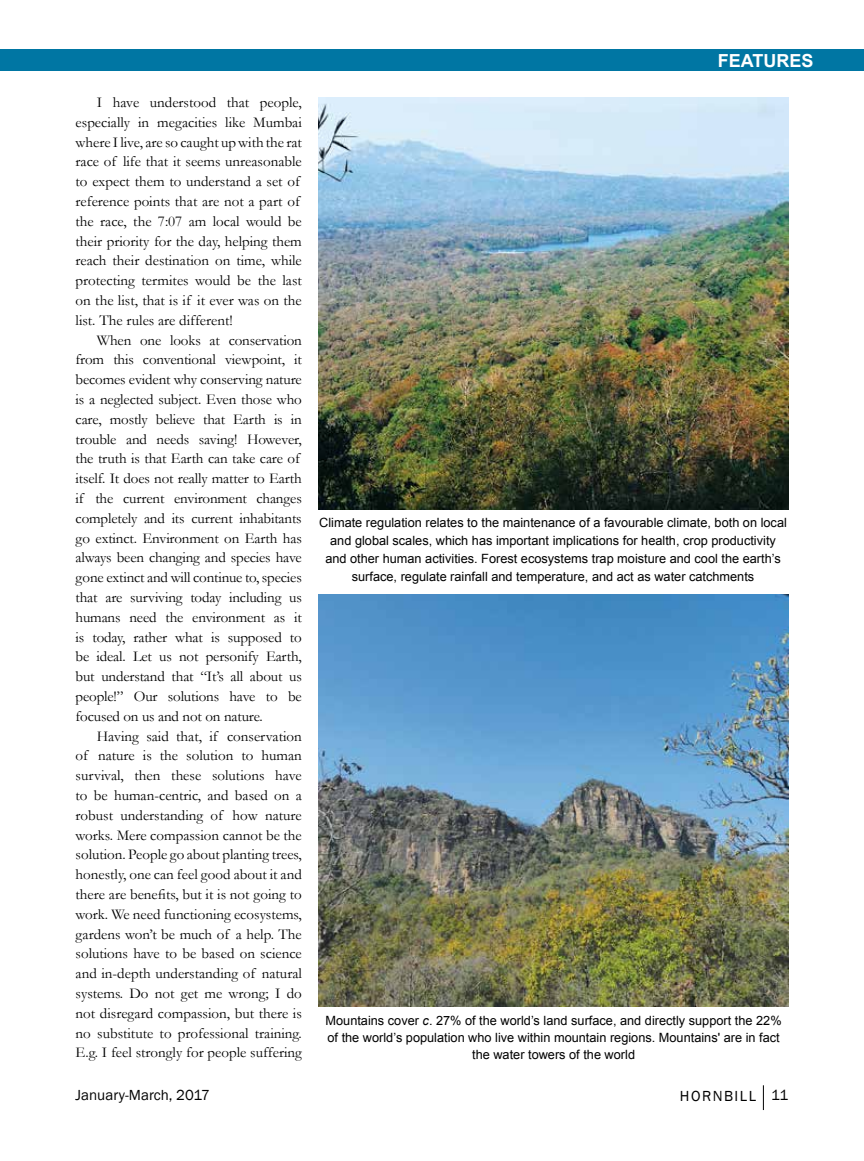
<style>
.page{position:relative;width:864px;height:1161px;background:#fff}
.page>*{position:absolute;margin:0;border:0;box-sizing:border-box;transform-origin:0 0}
.t1{font:700 18px "Arial";color:#fff}
.t2{font:15px/19.8px "Garamond";letter-spacing:-.01em;color:#000}
.t3{font:15px "Franklin Gothic";color:#000}
.t4{font:15px "Franklin Gothic";letter-spacing:.1em;color:#000}
.t5{font:12.75px/18px "Arial";color:#000;text-align:center}
.s1{font-style:italic}
</style>
<div class="page">
<div style="left:0;top:50px;width:864px;height:21px;background:#0076a3"></div>
<svg style="left:763px;top:1085px;width:1px;height:25px"></svg>
<img style="left:319px;top:97px;width:469px;height:413px">
<img style="left:319px;top:594px;width:469px;height:413px">
<p class="t2" style="left:76px;top:92px;width:228px;text-indent:21px">I have understood that people, especially in megacities like Mumbai where I live, are so caught up with the rat race of life that it seems unreasonable to expect them to understand a set of reference points that are not a part of the race, the 7:07 am local would be their priority for the day, helping them reach their destination on time, while protecting termites would be the last on the list, that is if it ever was on the list. The rules are different!</p>
<p class="t2" style="left:76px;top:330px;width:228px;text-indent:21px">When one looks at conservation from this conventional viewpoint, it becomes evident why conserving nature is a neglected subject. Even those who care, mostly believe that Earth is in trouble and needs saving! However, the truth is that Earth can take care of itself. It does not really matter to Earth if the current environment changes completely and its current inhabitants go extinct. Environment on Earth has always been changing and species have gone extinct and will continue to, species that are surviving today including us humans need the environment as it is today, rather what is supposed to be ideal. Let us not personify Earth, but understand that “It’s all about us people!” Our solutions have to be focused on us and not on nature.</p>
<p class="t2" style="left:76px;top:726px;width:228px;text-align:justify;text-indent:21px">Having said that, if conservation of nature is the solution to human survival, then these solutions have to be human-centric, and based on a robust understanding of how nature works. Mere compassion cannot be the solution. People go about planting trees, honestly, one can feel good about it and there are benefits, but it is not going to work. We need functioning ecosystems, gardens won’t be much of a help. The solutions have to be based on science and in-depth understanding of natural systems. Do not get me wrong; I do not disregard compassion, but there is no substitute to professional training.<br>E.g. I feel strongly for people suffering</p>
<p class="t1" style="left:718px;top:49px;width:97px">FEATURES</p>
<p class="t5" style="left:319px;top:514px;width:469px">Climate regulation relates to the maintenance of a favourable climate, both on local and global scales, which has important implications for health, crop productivity and other human activities. Forest ecosystems trap moisture and cool the earth’s surface, regulate rainfall and temperature, and act as water catchments</p>
<p class="t5" style="left:326px;top:1012px;width:458px;line-height:17.2px">Mountains cover <span class="s1">c</span>. 27% of the world’s land surface, and directly support the 22% of the world’s population who live within mountain regions. Mountains' are in fact the water towers of the world</p>
<p class="t3" style="left:76px;top:1086px;width:136px">January-March, 2017</p>
<p class="t4" style="left:680px;top:1086px;width:110px">HORNBILL 11</p>
</div>
